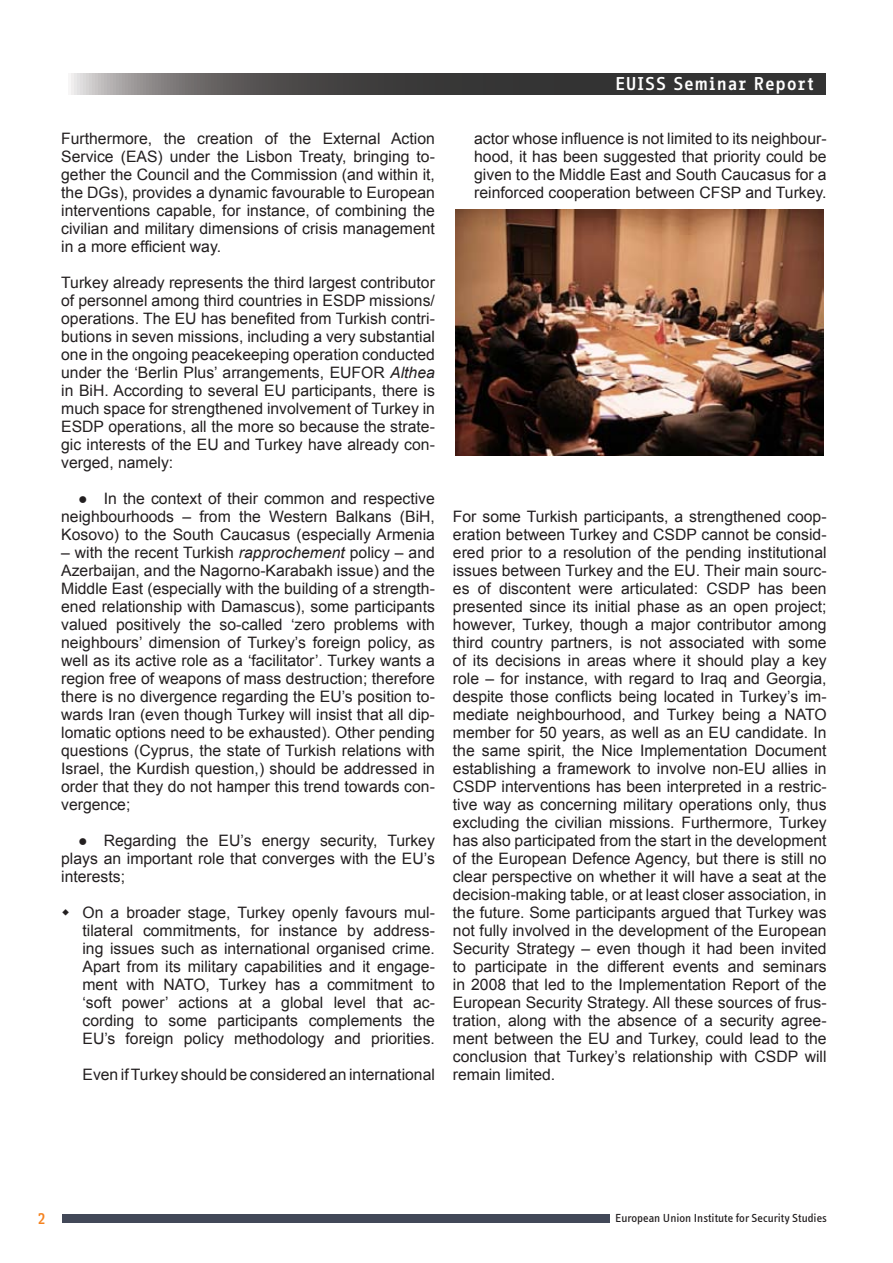
<style>
.page{position:relative;width:893px;height:1263px;background:#fff}
.page>*{position:absolute;margin:0;border:0;box-sizing:border-box;transform-origin:0 0}
.t1{font:700 18px "Info Office";color:#fff}
.t2{font:15.75px/18px "Arial";color:#231f20;text-align:justify}
.t3{font:700 15px "Info Office";color:#f5821f}
.t4{font:12px "Info Text";color:#231f20}
.s1{font-style:italic}
</style>
<div class="page">
<div style="left:63px;top:1214px;width:547px;height:9px;background:#424858"></div>
<svg style="left:71px;top:74px;width:754px;height:21px;background:#4d4c4c"></svg>
<img style="left:455px;top:210px;width:368px;height:245px">
<p class="t2" style="left:61px;top:130px;width:375px">Furthermore, the creation of the External Action Service (EAS) under the Lisbon Treaty, bringing to&shy;gether the Council and the Commission (and within it, the DGs), provides a dynamic favourable to European interventions capable, for instance, of combining the civilian and military dimensions of crisis management in a more efficient way.</p>
<p class="t2" style="left:61px;top:274px;width:375px">Turkey already represents the third largest contributor of personnel among third countries in ESDP missions/ operations. The EU has benefited from Turkish contri&shy;butions in seven missions, including a very substantial one in the ongoing peacekeeping operation conducted under the ‘Berlin Plus’ arrangements, EUFOR <span class="s1">Althea </span>in BiH. According to several EU participants, there is much space for strengthened involvement of Turkey in ESDP operations, all the more so because the strate&shy;gic interests of the EU and Turkey have already con&shy;verged, namely:</p>
<p class="t2" style="left:61px;top:490px;width:375px;text-indent:17px">● In the context of their common and respective neighbourhoods – from the Western Balkans (BiH, Kosovo) to the South Caucasus (especially Armenia</p>
<p class="t2" style="left:61px;top:544px;width:375px">– with the recent Turkish <span class="s1">rapprochement</span> policy – and Azerbaijan, and the Nagorno-Karabakh issue) and the Middle East (especially with the building of a strength&shy;ened relationship with Damascus), some participants valued positively the so-called ‘zero problems with neighbours’ dimension of Turkey’s foreign policy, as well as its active role as a ‘facilitator’. Turkey wants a region free of weapons of mass destruction; therefore there is no divergence regarding the EU’s position to&shy;wards Iran (even though Turkey will insist that all dip&shy;lomatic options need to be exhausted). Other pending questions (Cyprus, the state of Turkish relations with Israel, the Kurdish question,) should be addressed in order that they do not hamper this trend towards con&shy;vergence;</p>
<p class="t2" style="left:61px;top:832px;width:375px;text-indent:17px">● Regarding the EU’s energy security, Turkey plays an important role that converges with the EU’s interests;</p>
<p class="t2" style="left:82px;top:904px;width:354px">On a broader stage, Turkey openly favours mul&shy;tilateral commitments, for instance by address&shy;ing issues such as international organised crime.<br>Apart from its military capabilities and it engage&shy;ment with NATO, Turkey has a commitment to ‘soft power’ actions at a global level that ac&shy;cording to some participants complements the EU’s foreign policy methodology and priorities.</p>
<p class="t2" style="left:82px;top:1066px;width:354px">Even if Turkey should be considered an international</p>
<p class="t1" style="left:615px;top:73px;width:201px">EUISS Seminar Report</p>
<p class="t2" style="left:474px;top:130px;width:354px">actor whose influence is not limited to its neighbour&shy;hood, it has been suggested that priority could be given to the Middle East and South Caucasus for a reinforced cooperation between CFSP and Turkey.</p>
<p class="t2" style="left:453px;top:508px;width:375px">For some Turkish participants, a strengthened coop&shy;eration between Turkey and CSDP cannot be consid&shy;ered prior to a resolution of the pending institutional issues between Turkey and the EU. Their main sourc&shy;es of discontent were articulated: CSDP has been presented since its initial phase as an open project; however, Turkey, though a major contributor among third country partners, is not associated with some of its decisions in areas where it should play a key role – for instance, with regard to Iraq and Georgia, despite those conflicts being located in Turkey’s im&shy;mediate neighbourhood, and Turkey being a NATO member for 50 years, as well as an EU candidate. In the same spirit, the Nice Implementation Document establishing a framework to involve non-EU allies in CSDP interventions has been interpreted in a restric&shy;tive way as concerning military operations only, thus excluding the civilian missions. Furthermore, Turkey has also participated from the start in the development of the European Defence Agency, but there is still no clear perspective on whether it will have a seat at the decision-making table, or at least closer association, in the future. Some participants argued that Turkey was not fully involved in the development of the European Security Strategy – even though it had been invited to participate in the different events and seminars in 2008 that led to the Implementation Report of the European Security Strategy. All these sources of frus&shy;tration, along with the absence of a security agree&shy;ment between the EU and Turkey, could lead to the conclusion that Turkey’s relationship with CSDP will remain limited.</p>
<p class="t3" style="left:37px;top:1210px;width:10px">2</p>
<p class="t4" style="left:615px;top:1211px;width:213px">European Union Institute for Security Studies</p>
</div>
